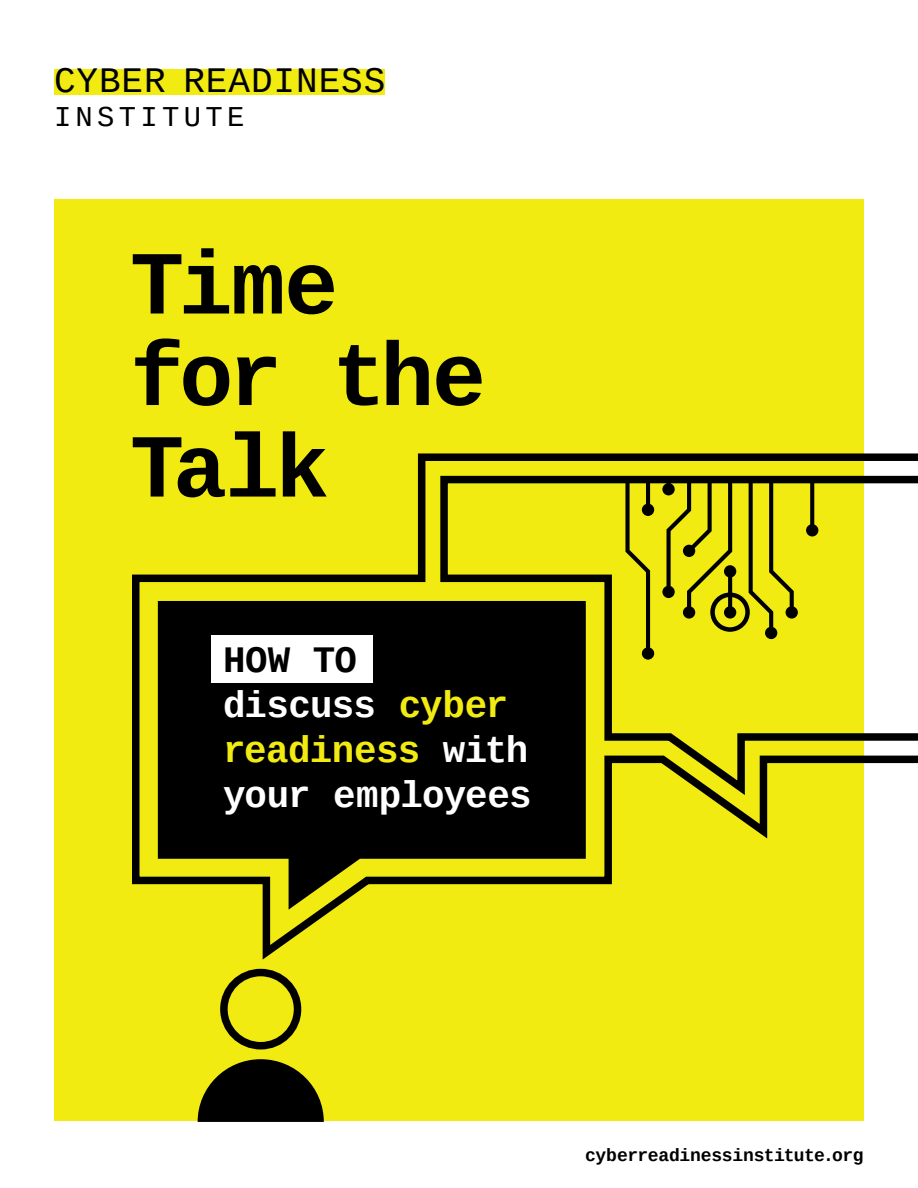
<style>
.page{position:relative;width:918px;height:1188px;background:#fff}
.page>*{position:absolute;margin:0;border:0;box-sizing:border-box;transform-origin:0 0}
.t1{font:700 90px/91.5px "Cousine";letter-spacing:-.05em;color:#000}
.t2{font:700 37.5px/45px "Cousine";letter-spacing:-.02em;color:#fff}
.t3{font:36.15px "Cousine";letter-spacing:.025em;color:#000}
.t4{font:28.8px "Cousine";letter-spacing:.15em;color:#000}
.t5{font:700 18px "Cousine";letter-spacing:-.02em;color:#000}
.s1{color:#000}
.s2{color:#f1eb11}
</style>
<div class="page">
<div style="left:54px;top:199px;width:810px;height:921px;background:#f1eb11"></div>
<div style="left:54px;top:69px;width:331px;height:26px;background:#f1eb11"></div>
<svg style="left:132px;top:453px;width:786px;height:507px"></svg>
<svg style="left:158px;top:601px;width:428px;height:309px;background:#212002"></svg>
<div style="left:211px;top:636px;width:161px;height:47px;background:#fff"></div>
<svg style="left:198px;top:1059px;width:126px;height:63px"></svg>
<div style="left:220px;top:969px;width:81px;height:80px;border:8px solid #000;border-radius:50%"></div>
<svg style="left:621px;top:477px;width:115px;height:183px"></svg>
<svg style="left:745px;top:477px;width:53px;height:162px"></svg>
<svg style="left:806px;top:477px;width:33px;height:59px"></svg>
<div style="left:710px;top:593px;width:40px;height:39px;border:4px solid #000;border-radius:50%"></div>
<p class="t3" style="left:54px;top:56px;width:333px">CYBER READINESS</p>
<p class="t4" style="left:54px;top:98px;width:192px">INSTITUTE</p>
<h1 class="t1" style="left:130px;top:240px;width:357px">Time for the<br>Talk</h1>
<p class="t2" style="left:223px;top:638px;width:310px"><span class="s1">HOW TO<br></span>discuss <span class="s2">cyber readiness</span> with your employees</p>
<p class="t5" style="left:585px;top:1143px;width:280px">cyberreadinessinstitute.org</p>
</div>
